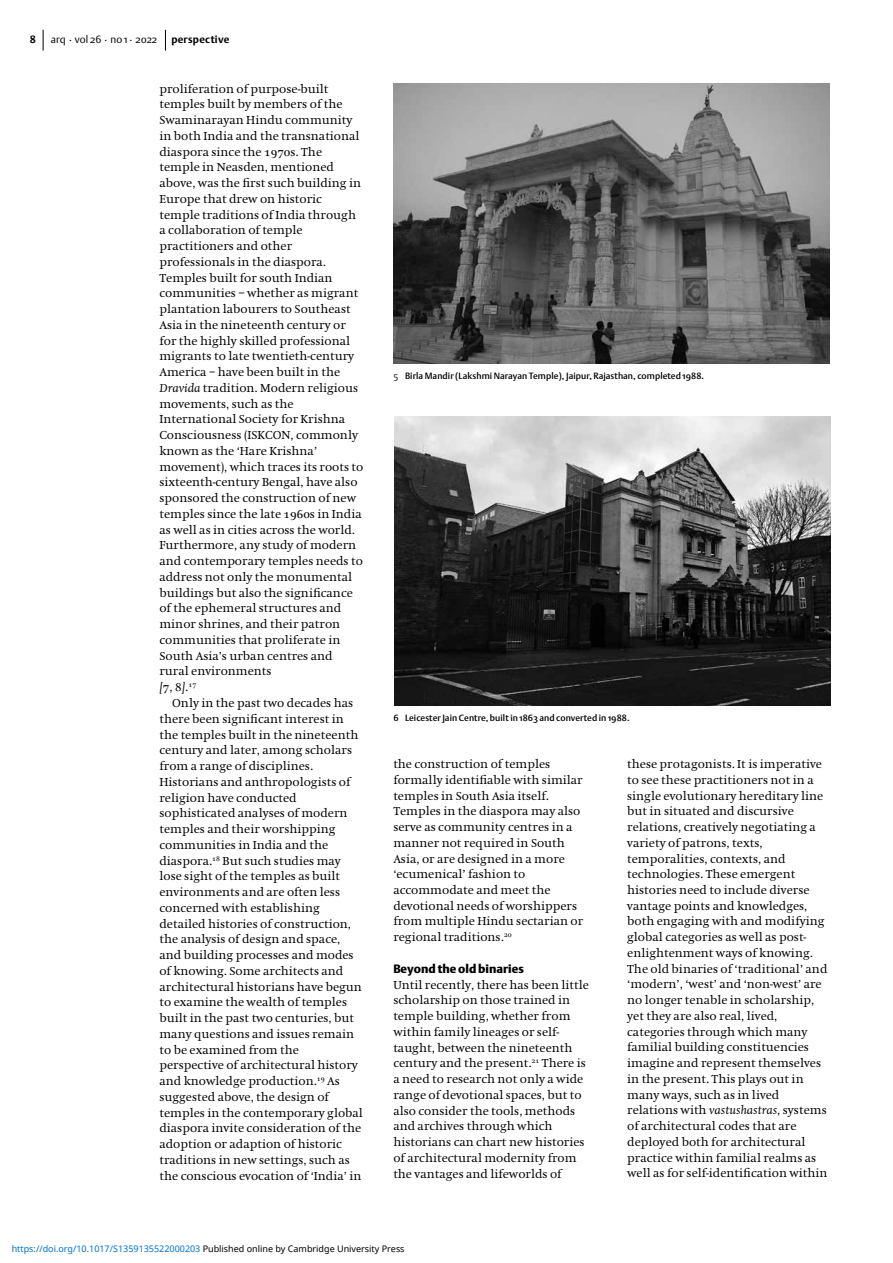
<style>
.page{position:relative;width:893px;height:1263px;background:#fff}
.page>*{position:absolute;margin:0;border:0;box-sizing:border-box;transform-origin:0 0}
.t1{font:12px/15.8px "Hollander";color:#000}
.t2{font:12px "DTL Argo ST Black";color:#000}
.t3{font:10.5px "DTL Argo ST Light";color:#000}
.t4{font:700 10.5px "DTL Argo ST";letter-spacing:.02em;color:#000}
.t5{font:9px "DTL Argo ST Medium";letter-spacing:.01em;color:#000}
.t6{font:9px "Noto Sans";color:#0172cf}
.s1{font-family:"Hollander SC"}
.s2{font-style:italic}
.s3{font-family:"DTL Argo ST Light"}
.s4{color:#000}
</style>
<div class="page">
<svg style="left:43px;top:30px;width:1px;height:21px"></svg>
<svg style="left:165px;top:30px;width:1px;height:21px"></svg>
<img style="left:393px;top:84px;width:436px;height:280px">
<img style="left:394px;top:417px;width:437px;height:288px">
<p class="t3" style="left:51px;top:33px;width:108px">arq . vol 26 . no 1 . 2022</p>
<p class="t4" style="left:30px;top:33px;width:8px">8</p>
<p class="t4" style="left:171px;top:33px;width:59px">perspective</p>
<p class="t1" style="left:159px;top:81px;width:206px">proliferation of purpose-built temples built by members of the<br>Swaminarayan Hindu community in both India and the transnational diaspora since the <span class="s1">1970</span>s. The temple in Neasden, mentioned above, was the first such building in<br>Europe that drew on historic temple traditions of India through a collaboration of temple practitioners and other professionals in the diaspora.<br>Temples built for south Indian communities – whether as migrant plantation labourers to Southeast<br>Asia in the nineteenth century or for the highly skilled professional migrants to late twentieth-century<br>America – have been built in the<br><span class="s2">Dravida</span> tradition. Modern religious movements, such as the<br>International Society for Krishna<br>Consciousness (ISKCON, commonly known as the ‘Hare Krishna’ movement), which traces its roots to sixteenth-century Bengal, have also sponsored the construction of new temples since the late <span class="s1">1960</span>s in India as well as in cities across the world.<br>Furthermore, any study of modern and contemporary temples needs to address not only the monumental buildings but also the significance of the ephemeral structures and minor shrines, and their patron communities that proliferate in<br>South Asia’s urban centres and rural environments<br><span class="s2">[</span><span class="s1">7</span>, <span class="s1">8</span><span class="s2">]</span>.<sup>17</sup></p>
<p class="t1" style="left:159px;top:695px;width:205px;text-indent:13px">Only in the past two decades has there been significant interest in the temples built in the nineteenth century and later, among scholars from a range of disciplines.<br>Historians and anthropologists of religion have conducted sophisticated analyses of modern temples and their worshipping communities in India and the diaspora.<sup>18</sup> But such studies may lose sight of the temples as built environments and are often less concerned with establishing detailed histories of construction, the analysis of design and space, and building processes and modes of knowing. Some architects and architectural historians have begun to examine the wealth of temples built in the past two centuries, but many questions and issues remain to be examined from the perspective of architectural history and knowledge production.<sup>19</sup> As suggested above, the design of temples in the contemporary global diaspora invite consideration of the adoption or adaption of historic traditions in new settings, such as the conscious evocation of ‘India’ in</p>
<p class="t5" style="left:393px;top:371px;width:312px"><span class="s3">5</span> Birla Mandir (Lakshmi Narayan Temple), Jaipur, Rajasthan, completed 1988.</p>
<p class="t5" style="left:393px;top:712px;width:238px">6 Leicester Jain Centre, built in 1863 and converted in 1988.</p>
<p class="t1" style="left:393px;top:756px;width:192px">the construction of temples formally identifiable with similar temples in South Asia itself.<br>Temples in the diaspora may also serve as community centres in a manner not required in South<br>Asia, or are designed in a more ‘ecumenical’ fashion to accommodate and meet the devotional needs of worshippers from multiple Hindu sectarian or regional traditions.<sup>20</sup></p>
<p class="t2" style="left:393px;top:961px;width:132px">Beyond the old binaries</p>
<p class="t1" style="left:393px;top:977px;width:197px">Until recently, there has been little scholarship on those trained in temple building, whether from within family lineages or self&shy;taught, between the nineteenth century and the present.<sup>21</sup> There is a need to research not only a wide range of devotional spaces, but to also consider the tools, methods and archives through which historians can chart new histories of architectural modernity from the vantages and lifeworlds of</p>
<p class="t1" style="left:627px;top:756px;width:202px">these protagonists. It is imperative to see these practitioners not in a single evolutionary hereditary line but in situated and discursive relations, creatively negotiating a variety of patrons, texts, temporalities, contexts, and technologies. These emergent histories need to include diverse vantage points and knowledges, both engaging with and modifying global categories as well as post&shy;enlightenment ways of knowing.<br>The old binaries of ‘traditional’ and ‘modern’, ‘west’ and ‘non-west’ are no longer tenable in scholarship, yet they are also real, lived, categories through which many familial building constituencies imagine and represent themselves in the present. This plays out in many ways, such as in lived relations with <span class="s2">vastushastras</span>, systems of architectural codes that are deployed both for architectural practice within familial realms as well as for self-identification within</p>
<p class="t6" style="left:12px;top:1243px;width:394px">https://doi.org/10.1017/S1359135522000203 <span class="s4">Published online by Cambridge University Press</span></p>
</div>
